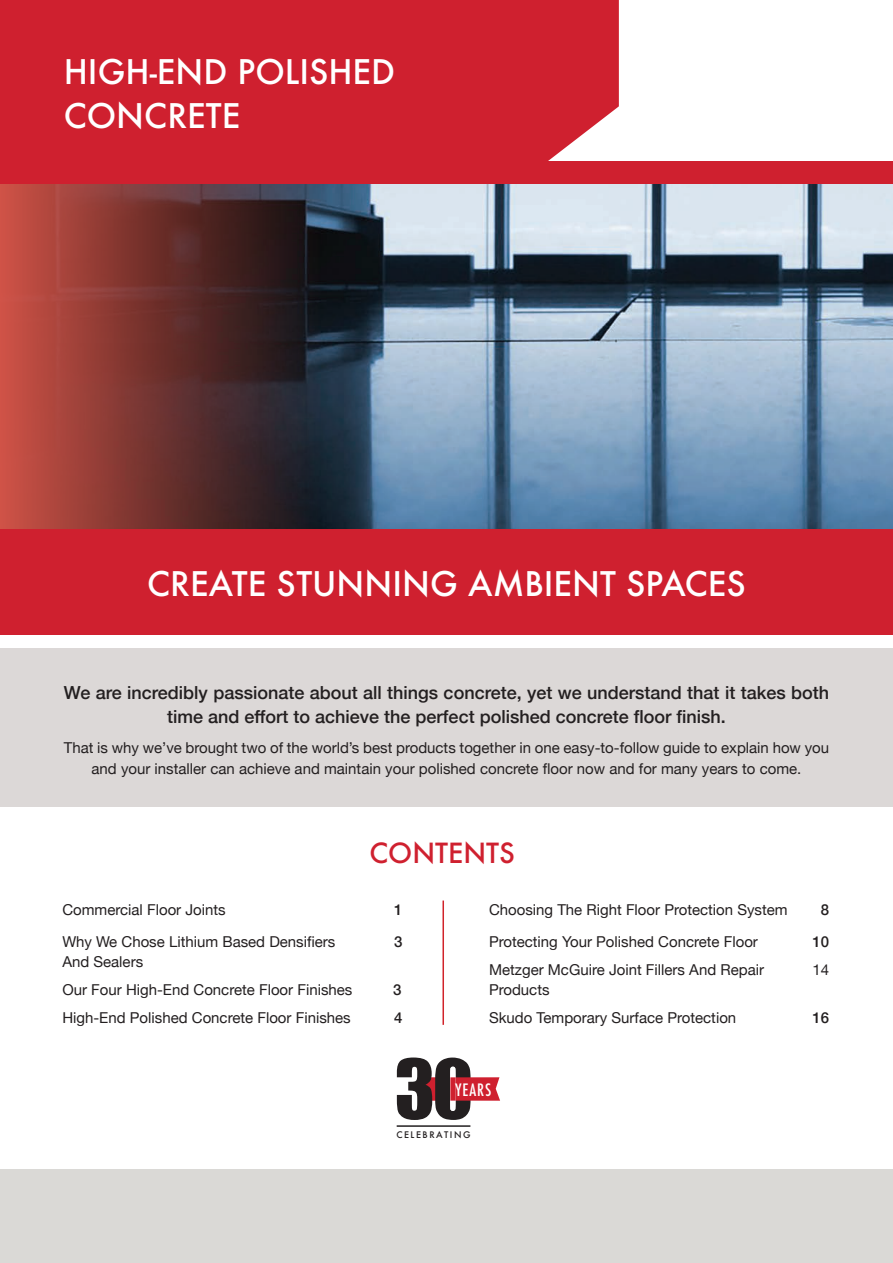
<style>
.page{position:relative;width:893px;height:1263px;background:#fff}
.page>*{position:absolute;margin:0;border:0;box-sizing:border-box;transform-origin:0 0}
.t1{font:76.05px "Impact";color:#231f20}
.t2{font:500 33px/43.5px "Futura";color:#fff}
.t3{font:500 27px "Futura";color:#cf202f}
.t4{font:500 18px/24px "Helvetica Neue";color:#231f20;text-align:center}
.t5{font:500 condensed 16.65px "Futura";letter-spacing:.06em;color:#fff}
.t6{font:15px/21px "Helvetica Neue";color:#231f20;text-align:center}
.t7{font:500 15px "Helvetica Neue";color:#231f20}
.t8{font:500 8.85px "Futura";letter-spacing:.175em;color:#231f20}
</style>
<div class="page">
<img style="left:320px;top:184px;width:573px;height:345px">
<div style="left:0;top:648px;width:893px;height:158px;background:#dcd8d7"></div>
<svg style="left:0;top:184px;width:320px;height:345px;background:#6e3331"></svg>
<hr style="left:442px;top:900px;width:2px;height:125px;background:#d1232a">
<div style="left:0;top:529px;width:893px;height:106px;background:#cf202f"></div>
<hr style="left:397px;top:1125px;width:73px;height:2px;background:#231f20">
<svg style="left:421px;top:1057px;width:79px;height:63px"></svg>
<div style="left:0;top:1169px;width:893px;height:94px;background:#dad9d6"></div>
<div style="left:0;top:0;width:619px;height:161px;background:#cf202f"></div>
<div style="left:0;top:161px;width:893px;height:23px;background:#cf202f"></div>
<p class="t2" style="left:64px;top:50px;width:333px">HIGH-END POLISHED<br>CONCRETE</p>
<p class="t2" style="left:147px;top:561px;width:600px">CREATE STUNNING AMBIENT SPACES</p>
<p class="t4" style="left:64px;top:680px;width:767px">We are incredibly passionate about all things concrete, yet we understand that it takes both time and effort to achieve the perfect polished concrete floor finish.</p>
<p class="t6" style="left:64px;top:738px;width:767px">That is why we’ve brought two of the world’s best products together in one easy-to-follow guide to explain how you and your installer can achieve and maintain your polished concrete floor now and for many years to come.</p>
<p class="t3" style="left:369px;top:835px;width:147px">CONTENTS</p>
<p class="t6" style="left:62px;top:900px;width:165px">Commercial Floor Joints</p>
<p class="t7" style="left:394px;top:898px;width:10px">1</p>
<p class="t6" style="left:62px;top:932px;width:275px">Why We Chose Lithium Based Densifiers</p>
<p class="t7" style="left:394px;top:930px;width:10px">3</p>
<p class="t6" style="left:62px;top:952px;width:82px">And Sealers</p>
<p class="t6" style="left:62px;top:980px;width:292px">Our Four High-End Concrete Floor Finishes</p>
<p class="t7" style="left:393px;top:977px;width:10px">3</p>
<p class="t6" style="left:62px;top:1008px;width:290px">High-End Polished Concrete Floor Finishes</p>
<p class="t7" style="left:394px;top:1005px;width:10px">4</p>
<p class="t6" style="left:489px;top:900px;width:300px">Choosing The Right Floor Protection System</p>
<p class="t7" style="left:821px;top:898px;width:10px">8</p>
<p class="t6" style="left:489px;top:932px;width:270px">Protecting Your Polished Concrete Floor</p>
<p class="t7" style="left:812px;top:930px;width:18px">10</p>
<p class="t6" style="left:489px;top:960px;width:277px">Metzger McGuire Joint Fillers And Repair</p>
<p class="t6" style="left:812px;top:960px;width:18px">14</p>
<p class="t6" style="left:489px;top:980px;width:62px">Products</p>
<p class="t6" style="left:489px;top:1008px;width:249px">Skudo Temporary Surface Protection</p>
<p class="t7" style="left:812px;top:1005px;width:18px">16</p>
<p class="t1" style="left:395px;top:1030px;width:42px">3</p>
<p class="t8" style="left:396px;top:1129px;width:76px">CELEBRATING</p>
<p class="t5" style="left:455px;top:1079px;width:38px">YEARS</p>
</div>
